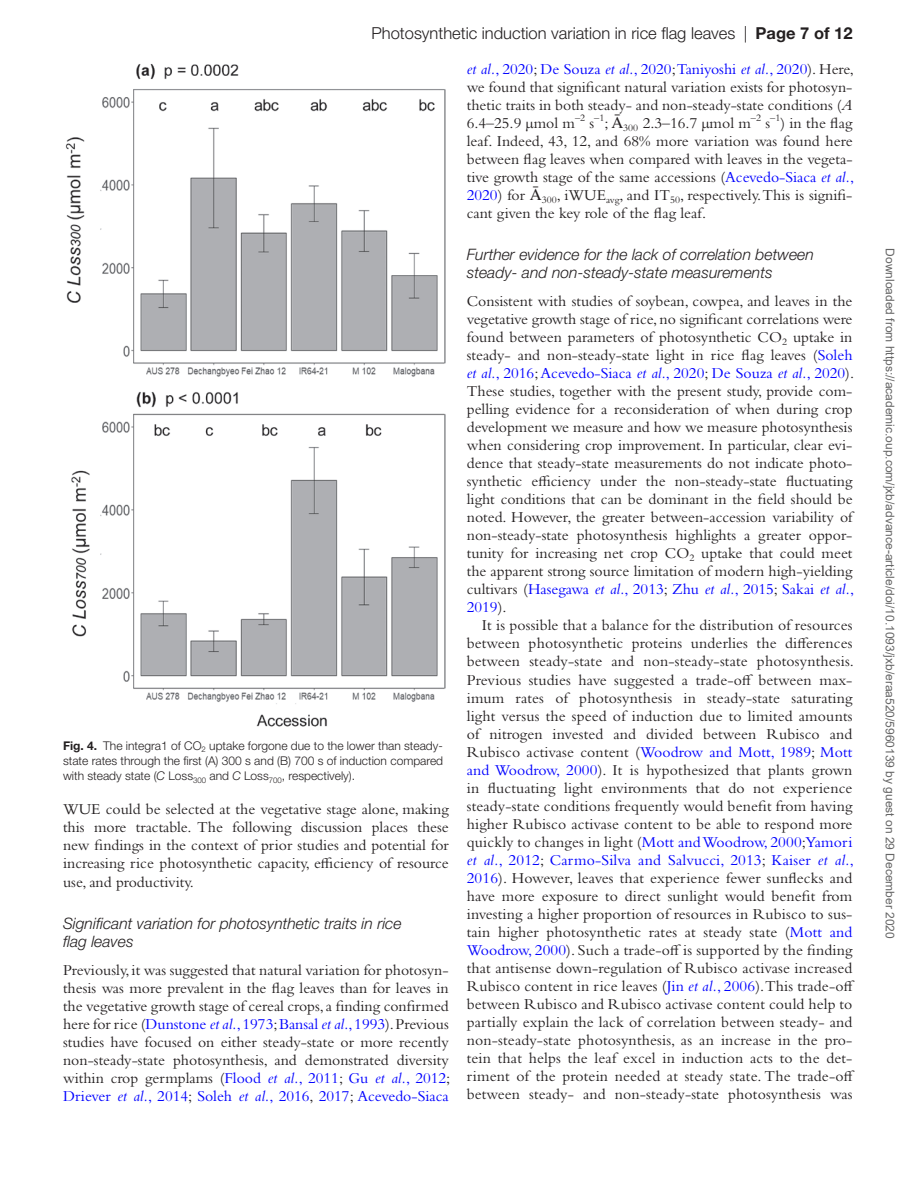
<style>
.page{position:relative;width:919px;height:1187px;background:#fff}
.page>*{position:absolute;margin:0;border:0;box-sizing:border-box;transform-origin:0 0}
.t1{font:300 16.5px "Helvetica Neue LT Std";color:#231f20}
.t2{font:15.75px/18px "Bembo Std";letter-spacing:.01em;color:#231f20;text-align:justify}
.t3{font:italic 300 15.75px/18px "Helvetica Neue LT Std";color:#231f20}
.t4{font:300 12px/15px "Helvetica Neue LT Std";color:#231f20;text-align:justify}
.t5{font:12px "Arial";color:#666}
.s1{font-weight:700}
.s2{font-style:italic}
.s3{color:#00f}
.s4{font-style:italic;color:#00f}
.s5{font-family:"Gandhari Unicode"}
</style>
<div class="page">
<img style="left:66px;top:64px;width:380px;height:662px">
<p class="t1" style="left:371px;top:23px;width:482px">Photosynthetic induction variation in rice flag leaves | <span class="s1">Page 7 of 12</span></p>
<p class="t4" style="left:63px;top:738px;width:381px"><span class="s1">Fig. 4.</span> The integra1 of CO<sub>2</sub> uptake forgone due to the lower than steady&shy;state rates through the first (A) 300 s and (B) 700 s of induction compared with steady state (<span class="s2">C</span> Loss<sub>300</sub> and <span class="s2">C</span> Loss<sub>700</sub>, respectively).</p>
<p class="t2" style="left:63px;top:800px;width:387px">WUE could be selected at the vegetative stage alone, making this more tractable. The following discussion places these new findings in the context of prior studies and potential for increasing rice photosynthetic capacity, efficiency of resource use, and productivity.</p>
<p class="t3" style="left:63px;top:913px;width:340px">Significant variation for photosynthetic traits in rice flag leaves</p>
<p class="t2" style="left:63px;top:960px;width:389px">Previously, it was suggested that natural variation for photosyn&shy;thesis was more prevalent in the flag leaves than for leaves in the vegetative growth stage of cereal crops, a finding confirmed here for rice (<span class="s3">Dunstone</span> <span class="s4">et al.</span><span class="s3">, 1973</span>; <span class="s3">Bansal</span> <span class="s4">et al.</span><span class="s3">, 1993</span>). Previous studies have focused on either steady-state or more recently non-steady-state photosynthesis, and demonstrated diversity within crop germplams (<span class="s3">Flood</span> <span class="s4">et al.</span><span class="s3">, 2011</span>; <span class="s3">Gu</span> <span class="s4">et al.</span><span class="s3">, 2012</span>; <span class="s3">Driever</span> <span class="s4">et al.</span><span class="s3">, 2014</span>; <span class="s3">Soleh</span> <span class="s4">et al.</span><span class="s3">, 2016</span>, <span class="s3">2017</span>; <span class="s3">Acevedo-Siaca</span></p>
<p class="t2" style="left:466px;top:59px;width:389px"><span class="s4">et al.</span><span class="s3">, 2020</span>; <span class="s3">De Souza</span> <span class="s4">et al.</span><span class="s3">, 2020</span>; <span class="s3">Taniyoshi</span> <span class="s4">et al.</span><span class="s3">, 2020</span>). Here, we found that significant natural variation exists for photosyn&shy;thetic traits in both steady- and non-steady-state conditions (<span class="s2">A </span>6.4–25.9 µmol m<sup>–2</sup> s<sup>–1</sup>; <span class="s5">Ā</span><sub>300</sub> 2.3–16.7 µmol m<sup>–2</sup> s<sup>–1</sup>) in the flag leaf. Indeed, 43, 12, and 68% more variation was found here between flag leaves when compared with leaves in the vegeta&shy;tive growth stage of the same accessions (<span class="s3">Acevedo-Siaca</span> <span class="s4">et al.</span><span class="s3">, 2020</span>) for <span class="s5">Ā</span><sub>300</sub>, iWUE<sub>avg</sub>, and IT<sub>50</sub>, respectively. This is signifi&shy;cant given the key role of the flag leaf.</p>
<p class="t3" style="left:466px;top:245px;width:348px">Further evidence for the lack of correlation between steady- and non-steady-state measurements</p>
<p class="t2" style="left:466px;top:292px;width:389px">Consistent with studies of soybean, cowpea, and leaves in the vegetative growth stage of rice, no significant correlations were found between parameters of photosynthetic CO<sub>2</sub> uptake in steady- and non-steady-state light in rice flag leaves (<span class="s3">Soleh </span><span class="s4">et al.</span><span class="s3">, 2016</span>; <span class="s3">Acevedo-Siaca</span> <span class="s4">et al.</span><span class="s3">, 2020</span>; <span class="s3">De Souza</span> <span class="s4">et al.</span><span class="s3">, 2020</span>).<br>These studies, together with the present study, provide com&shy;pelling evidence for a reconsideration of when during crop development we measure and how we measure photosynthesis when considering crop improvement. In particular, clear evi&shy;dence that steady-state measurements do not indicate photo&shy;synthetic efficiency under the non-steady-state fluctuating light conditions that can be dominant in the field should be noted. However, the greater between-accession variability of non-steady-state photosynthesis highlights a greater oppor&shy;tunity for increasing net crop CO<sub>2</sub> uptake that could meet the apparent strong source limitation of modern high-yielding cultivars (<span class="s3">Hasegawa</span> <span class="s4">et al.</span><span class="s3">, 2013</span>; <span class="s3">Zhu</span> <span class="s4">et al.</span><span class="s3">, 2015</span>; <span class="s3">Sakai</span> <span class="s4">et al.</span><span class="s3">, 2019</span>).</p>
<p class="t2" style="left:466px;top:616px;width:389px;text-align:left;text-indent:15px">It is possible that a balance for the distribution of resources between photosynthetic proteins underlies the differences between steady-state and non-steady-state photosynthesis.<br>Previous studies have suggested a trade-off between max&shy;imum rates of photosynthesis in steady-state saturating light versus the speed of induction due to limited amounts of nitrogen invested and divided between Rubisco and Rubisco activase content (<span class="s3">Woodrow and Mott, 1989</span>; <span class="s3">Mott and Woodrow, 2000</span>). It is hypothesized that plants grown in fluctuating light environments that do not experience steady-state conditions frequently would benefit from having higher Rubisco activase content to be able to respond more quickly to changes in light (<span class="s3">Mott and Woodrow, 2000</span>; <span class="s3">Yamori </span><span class="s4">et al.</span><span class="s3">, 2012</span>; <span class="s3">Carmo-Silva and Salvucci, 2013</span>; <span class="s3">Kaiser</span> <span class="s4">et al.</span><span class="s3">, 2016</span>). However, leaves that experience fewer sunflecks and have more exposure to direct sunlight would benefit from investing a higher proportion of resources in Rubisco to sus&shy;tain higher photosynthetic rates at steady state (<span class="s3">Mott and Woodrow, 2000</span>). Such a trade-off is supported by the finding that antisense down-regulation of Rubisco activase increased Rubisco content in rice leaves (<span class="s3">Jin</span> <span class="s4">et al.</span><span class="s3">, 2006</span>). This trade-off between Rubisco and Rubisco activase content could help to partially explain the lack of correlation between steady- and non-steady-state photosynthesis, as an increase in the pro&shy;tein that helps the leaf excel in induction acts to the det&shy;riment of the protein needed at steady state. The trade-off between steady- and non-steady-state photosynthesis was</p>
<p class="t5" style="left:894px;top:248px;width:692px;rotate:90deg">Downloaded from https://academic.oup.com/jxb/advance-article/doi/10.1093/jxb/eraa520/5960139 by guest on 29 December 2020</p>
</div>
